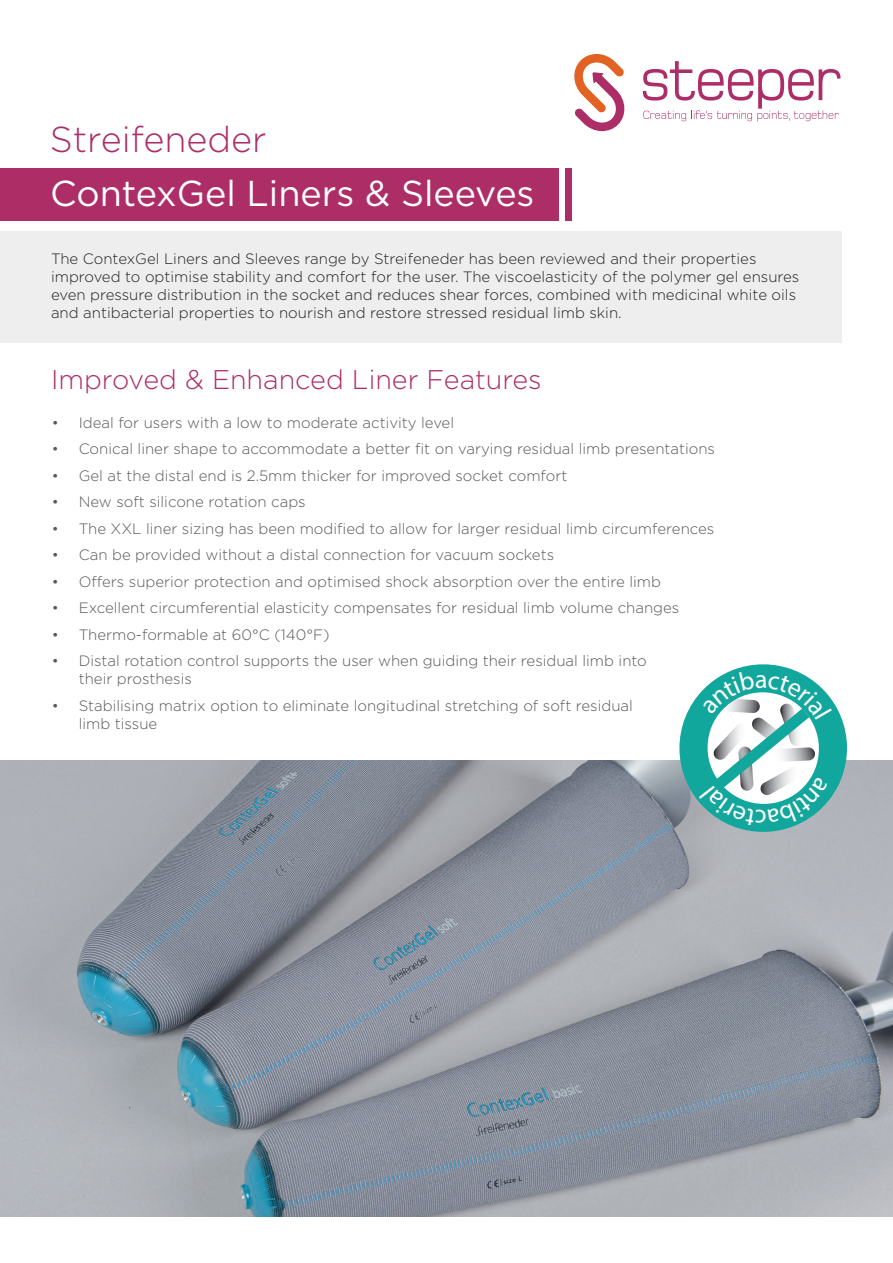
<style>
.page{position:relative;width:893px;height:1263px;background:#fff}
.page>*{position:absolute;margin:0;border:0;box-sizing:border-box;transform-origin:0 0}
.t1{font:36px "Gotham";color:#fff}
.t2{font:300 36px "Gotham";color:#ad2d66}
.t3{font:300 27px "Gotham";color:#ad2d66}
.t4{font:300 15px/18px "Gotham";color:#57585a}
.t5{font:300 15px/18px "Gotham";color:#231f20}
</style>
<div class="page">
<img style="left:0;top:760px;width:893px;height:456px">
<div style="left:0;top:231px;width:842px;height:112px;background:#eeeeef"></div>
<div style="left:0;top:169px;width:558px;height:52px;background:#ad2d66"></div>
<svg style="left:574px;top:54px;width:51px;height:77px"></svg>
<svg style="left:643px;top:61px;width:197px;height:60px"></svg>
<div style="left:566px;top:169px;width:6px;height:52px;background:#ad2d66"></div>
<svg style="left:679px;top:664px;width:174px;height:170px"></svg>
<p class="t2" style="left:50px;top:117px;width:218px">Streifeneder</p>
<p class="t1" style="left:50px;top:170px;width:486px">ContexGel Liners &amp; Sleeves</p>
<p class="t5" style="left:51px;top:249px;width:750px">The ContexGel Liners and Sleeves range by Streifeneder has been reviewed and their properties improved to optimise stability and comfort for the user. The viscoelasticity of the polymer gel ensures even pressure distribution in the socket and reduces shear forces, combined with medicinal white oils and antibacterial properties to nourish and restore stressed residual limb skin.</p>
<p class="t3" style="left:51px;top:363px;width:492px">Improved &amp; Enhanced Liner Features</p>
<p class="t4" style="left:52px;top:413px;width:404px">• Ideal for users with a low to moderate activity level</p>
<p class="t4" style="left:52px;top:439px;width:665px">• Conical liner shape to accommodate a better fit on varying residual limb presentations</p>
<p class="t4" style="left:52px;top:466px;width:517px">• Gel at the distal end is 2.5mm thicker for improved socket comfort</p>
<p class="t4" style="left:52px;top:492px;width:256px">• New soft silicone rotation caps</p>
<p class="t4" style="left:52px;top:519px;width:664px">• The XXL liner sizing has been modified to allow for larger residual limb circumferences</p>
<p class="t4" style="left:52px;top:545px;width:504px">• Can be provided without a distal connection for vacuum sockets</p>
<p class="t4" style="left:52px;top:572px;width:611px">• Offers superior protection and optimised shock absorption over the entire limb</p>
<p class="t4" style="left:52px;top:598px;width:629px">• Excellent circumferential elasticity compensates for residual limb volume changes</p>
<p class="t4" style="left:52px;top:625px;width:279px">• Thermo-formable at 60°C (140°F)</p>
<p class="t4" style="left:79px;top:651px;width:570px;text-indent:-27px">• Distal rotation control supports the user when guiding their residual limb into their prosthesis</p>
<p class="t4" style="left:79px;top:696px;width:556px;text-indent:-27px">• Stabilising matrix option to eliminate longitudinal stretching of soft residual limb tissue</p>
</div>
